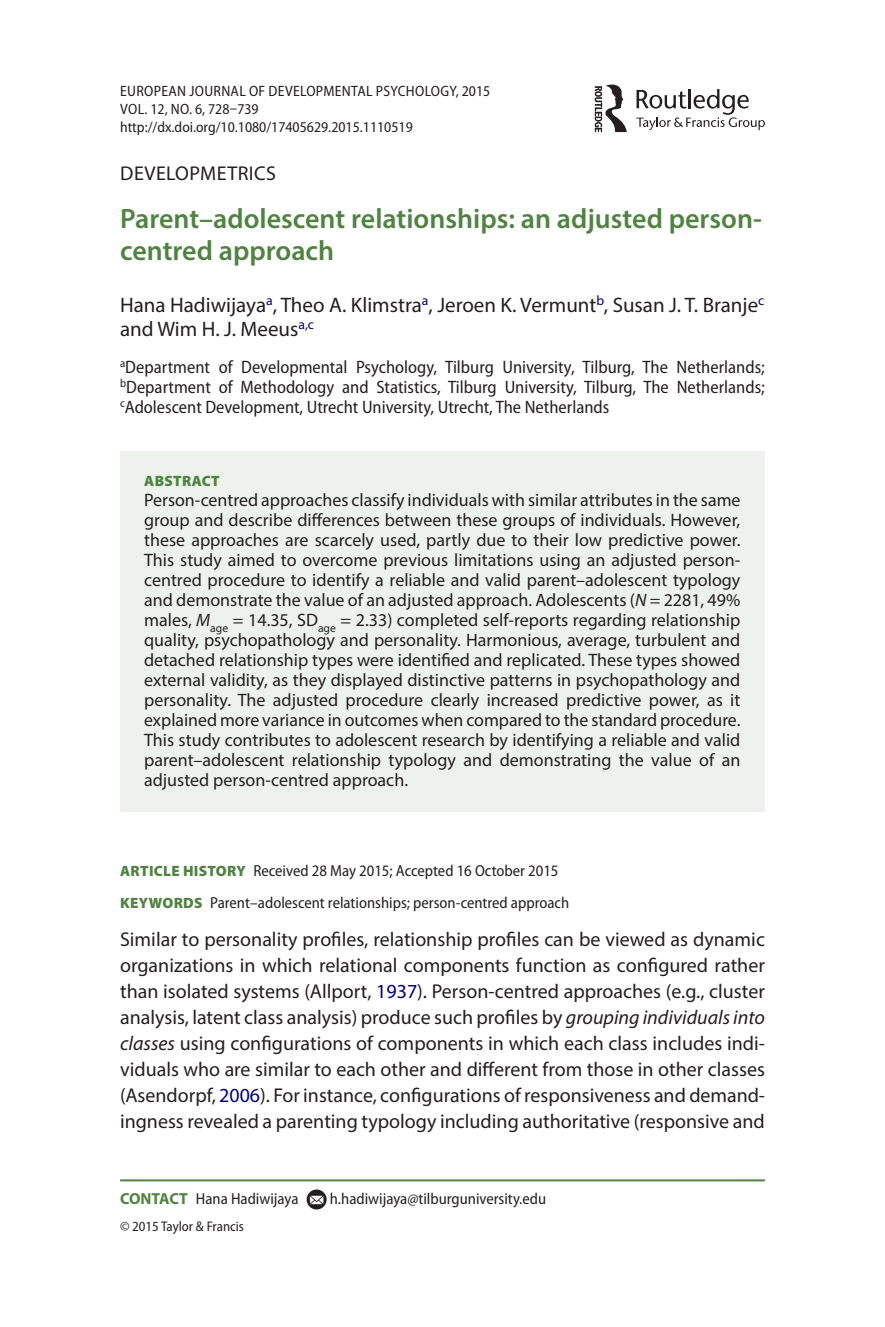
<style>
.page{position:relative;width:885px;height:1327px;background:#fff}
.page>*{position:absolute;margin:0;border:0;box-sizing:border-box;transform-origin:0 0}
.t1{font:600 28px/32px "Myriad Pro";color:#508342}
.t2{font:21px/24px "Myriad Pro";color:#231f20}
.t3{font:20px/26px "Myriad Pro";color:#231f20;text-align:justify}
.t4{font:20px "Myriad Pro";letter-spacing:.02em;color:#231f20}
.t5{font:18px/20px "Myriad Pro";color:#231f20;text-align:justify}
.t6{font:semi-condensed 18px/20px "Myriad Pro";color:#231f20;text-align:justify}
.t7{font:semi-condensed 16px/32px "Myriad Pro";color:#231f20}
.t8{font:semi-condensed 15px/18px "Myriad Pro";color:#231f20}
.t9{font:900 15px "Myriad Pro";letter-spacing:.02em;color:#508342}
.t10{font:semi-condensed 14px "Myriad Pro";color:#231f20}
.s1{font-style:italic}
.s2{font-weight:900;font-stretch:normal;font-size:15px;color:#508342}
.s3{color:#000080}
.s4{font-weight:700;font-stretch:normal;color:#508342}
</style>
<div class="page">
<div style="left:120px;top:451px;width:644px;height:361px;background:#edf3ec"></div>
<hr style="left:120px;top:1179px;width:644px;height:2px;background:#508342">
<svg style="left:306px;top:1189px;width:20px;height:20px"></svg>
<svg style="left:310px;top:1195px;width:13px;height:9px"></svg>
<svg style="left:636px;top:89px;width:128px;height:41px"></svg>
<svg style="left:594px;top:85px;width:32px;height:47px"></svg>
<p class="t8" style="left:120px;top:82px;width:371px">European Journal of Developmental Psychology, 2015<br>VOL. 12, NO. 6, 728–739 http://dx.doi.org/10.1080/17405629.2015.1110519</p>
<p class="t4" style="left:120px;top:161px;width:157px">DEVELOPMETRICS</p>
<h1 class="t1" style="left:120px;top:202px;width:643px">Parent–adolescent relationships: an adjusted person&shy;centred approach</h1>
<p class="t2" style="left:120px;top:293px;width:645px">Hana Hadiwijaya<sup>a</sup>, Theo A. Klimstra<sup>a</sup>, Jeroen K. Vermunt<sup>b</sup>, Susan J. T. Branje<sup>c </sup>and Wim H. J. Meeus<sup>a,c</sup></p>
<p class="t6" style="left:120px;top:358px;width:646px"><sup>a</sup>Department of Developmental Psychology, Tilburg University, Tilburg, The Netherlands; <sup>b</sup>Department of Methodology and Statistics, Tilburg University, Tilburg, The Netherlands; <sup>c</sup>Adolescent Development, Utrecht University, Utrecht, The Netherlands</p>
<p class="t9" style="left:144px;top:472px;width:77px">ABSTRACT</p>
<p class="t5" style="left:144px;top:489px;width:598px">Person-centred approaches classify individuals with similar attributes in the same group and describe differences between these groups of individuals. However, these approaches are scarcely used, partly due to their low predictive power.<br>This study aimed to overcome previous limitations using an adjusted person&shy;centred procedure to identify a reliable and valid parent–adolescent typology and demonstrate the value of an adjusted approach. Adolescents (<span class="s1">N</span> = 2281, 49% males, <span class="s1">M</span><sub>age</sub> = 14.35, SD<sub>age</sub> = 2.33) completed self-reports regarding relationship quality, psychopathology and personality. Harmonious, average, turbulent and detached relationship types were identified and replicated. These types showed external validity, as they displayed distinctive patterns in psychopathology and personality. The adjusted procedure clearly increased predictive power, as it explained more variance in outcomes when compared to the standard procedure.<br>This study contributes to adolescent research by identifying a reliable and valid parent–adolescent relationship typology and demonstrating the value of an adjusted person-centred approach.</p>
<p class="t7" style="left:120px;top:855px;width:450px"><span class="s2">ARTICLE HISTORY</span> Received 28 May 2015; Accepted 16 October 2015<br><span class="s2">KEYWORDS</span> Parent–adolescent relationships; person-centred approach</p>
<p class="t3" style="left:120px;top:925px;width:646px">Similar to personality profiles, relationship profiles can be viewed as dynamic organizations in which relational components function as configured rather than isolated systems (Allport, <span class="s3">1937</span>). Person-centred approaches (e.g., cluster analysis, latent class analysis) produce such profiles by <span class="s1">grouping individuals into classes</span> using configurations of components in which each class includes indi&shy;viduals who are similar to each other and different from those in other classes (Asendorpf, <span class="s3">2006</span>). For instance, configurations of responsiveness and demand&shy;ingness revealed a parenting typology including authoritative (responsive and</p>
<p class="t7" style="left:120px;top:1183px;width:180px"><span class="s4">CONTACT</span> Hana Hadiwijaya</p>
<p class="t7" style="left:330px;top:1183px;width:218px">h.hadiwijaya@tilburguniversity.edu</p>
<p class="t10" style="left:120px;top:1218px;width:125px">© 2015 Taylor &amp; Francis</p>
</div>
